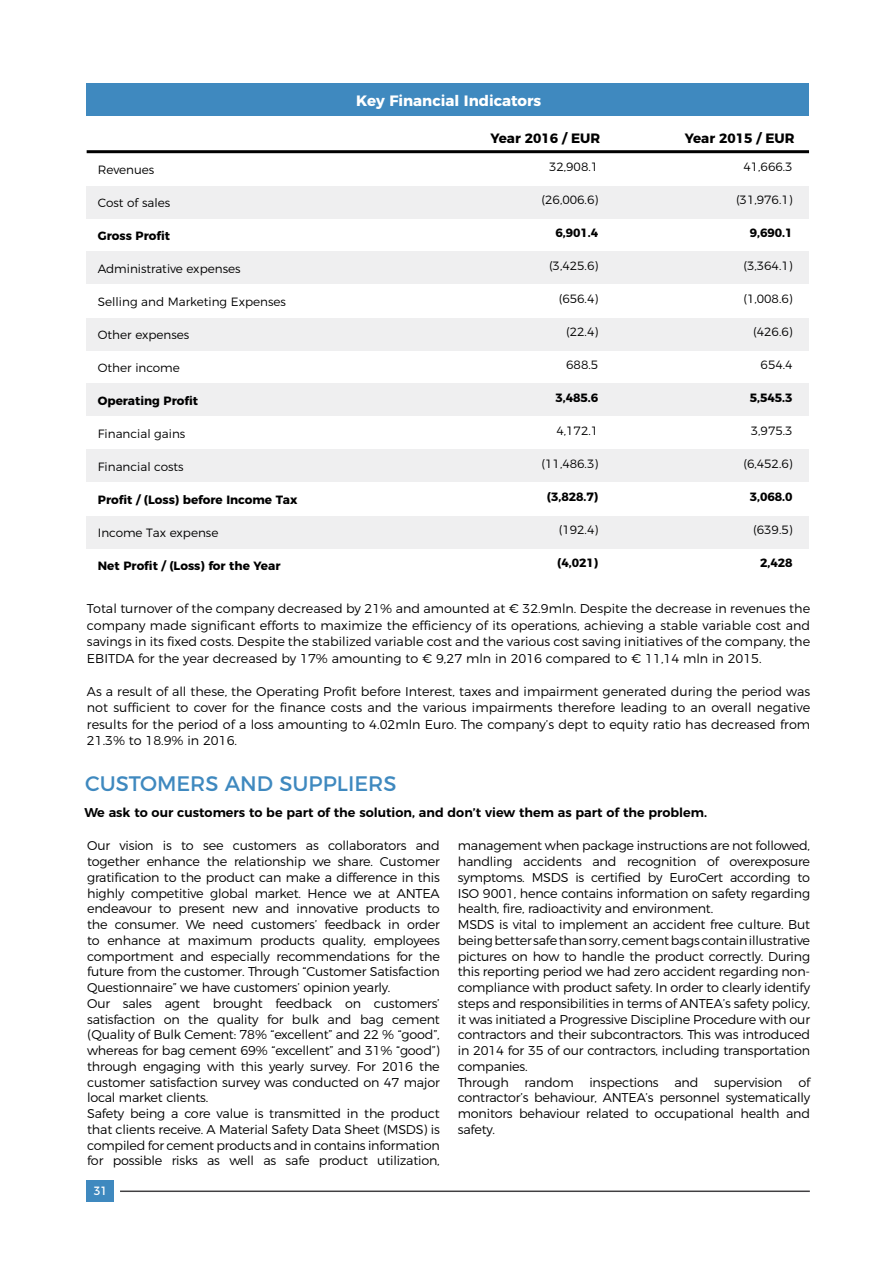
<style>
.page{position:relative;width:893px;height:1263px;background:#fff}
.page>*{position:absolute;margin:0;border:0;box-sizing:border-box;transform-origin:0 0}
.t1{font:21px "Montserrat";color:#3f89bf}
.t2{font:700 15px "Montserrat";color:#fff}
.t3{font:700 13.5px "Montserrat";color:#000}
.t4{font:300 12.75px/15.8px "Montserrat";letter-spacing:-.015em;color:#000}
.t5{font:600 12.75px "Montserrat";color:#000}
.t6{font:300 12px "Montserrat";color:#000}
.t7{font:700 12px "Montserrat";color:#000}
.t8{font:12px "Montserrat";color:#fff;scale:.91 1}
</style>
<div class="page">
<hr style="left:120px;top:1190px;width:690px;height:2px;background:#414042">
<div style="left:87px;top:1180px;width:27px;height:21px;background:#3f89bf"></div>
<div style="left:86px;top:83px;width:723px;height:33px;background:#3f89bf"></div>
<div style="left:86px;top:186px;width:723px;height:33px;background:#efeff0"></div>
<div style="left:86px;top:383px;width:723px;height:33px;background:#efeff0"></div>
<div style="left:86px;top:516px;width:723px;height:33px;background:#efeff0"></div>
<div style="left:86px;top:318px;width:723px;height:33px;background:#efeff0"></div>
<div style="left:86px;top:251px;width:723px;height:33px;background:#efeff0"></div>
<div style="left:86px;top:449px;width:723px;height:33px;background:#efeff0"></div>
<hr style="left:87px;top:150px;width:722px;height:3px;background:#000">
<p class="t6" style="left:98px;top:160px;width:58px">Revenues</p>
<p class="t6" style="left:98px;top:193px;width:74px">Cost of sales</p>
<p class="t7" style="left:98px;top:226px;width:74px">Gross Profit</p>
<p class="t6" style="left:98px;top:259px;width:144px">Administrative expenses</p>
<p class="t6" style="left:98px;top:292px;width:190px">Selling and Marketing Expenses</p>
<p class="t6" style="left:98px;top:325px;width:93px">Other expenses</p>
<p class="t6" style="left:98px;top:358px;width:84px">Other income</p>
<p class="t7" style="left:98px;top:391px;width:102px">Operating Profit</p>
<p class="t6" style="left:98px;top:424px;width:89px">Financial gains</p>
<p class="t6" style="left:98px;top:457px;width:87px">Financial costs</p>
<p class="t7" style="left:98px;top:490px;width:201px">Profit / (Loss) before Income Tax</p>
<p class="t6" style="left:98px;top:523px;width:122px">Income Tax expense</p>
<p class="t7" style="left:98px;top:556px;width:184px">Net Profit / (Loss) for the Year</p>
<p class="t2" style="left:356px;top:88px;width:187px">Key Financial Indicators</p>
<p class="t3" style="left:490px;top:127px;width:111px">Year 2016 / EUR</p>
<p class="t3" style="left:685px;top:127px;width:111px">Year 2015 / EUR</p>
<p class="t6" style="left:549px;top:158px;width:51px">32,908.1</p>
<p class="t6" style="left:542px;top:191px;width:58px">(26,006.6)</p>
<p class="t7" style="left:555px;top:223px;width:44px">6,901.4</p>
<p class="t6" style="left:549px;top:257px;width:51px">(3,425.6)</p>
<p class="t6" style="left:559px;top:290px;width:41px">(656.4)</p>
<p class="t6" style="left:566px;top:323px;width:34px">(22.4)</p>
<p class="t6" style="left:566px;top:356px;width:34px">688.5</p>
<p class="t7" style="left:555px;top:388px;width:44px">3,485.6</p>
<p class="t6" style="left:556px;top:422px;width:43px">4,172.1</p>
<p class="t6" style="left:542px;top:455px;width:58px">(11,486.3)</p>
<p class="t7" style="left:547px;top:487px;width:53px">(3,828.7)</p>
<p class="t6" style="left:559px;top:521px;width:41px">(192.4)</p>
<p class="t7" style="left:557px;top:553px;width:43px">(4,021)</p>
<p class="t6" style="left:743px;top:158px;width:51px">41,666.3</p>
<p class="t6" style="left:736px;top:191px;width:58px">(31,976.1)</p>
<p class="t7" style="left:750px;top:223px;width:44px">9,690.1</p>
<p class="t6" style="left:743px;top:257px;width:51px">(3,364.1)</p>
<p class="t6" style="left:743px;top:290px;width:51px">(1,008.6)</p>
<p class="t6" style="left:753px;top:323px;width:41px">(426.6)</p>
<p class="t6" style="left:761px;top:356px;width:34px">654.4</p>
<p class="t7" style="left:750px;top:388px;width:44px">5,545.3</p>
<p class="t6" style="left:751px;top:422px;width:43px">3,975.3</p>
<p class="t6" style="left:743px;top:455px;width:51px">(6,452.6)</p>
<p class="t7" style="left:750px;top:487px;width:44px">3,068.0</p>
<p class="t6" style="left:753px;top:521px;width:41px">(639.5)</p>
<p class="t7" style="left:760px;top:553px;width:34px">2,428</p>
<p class="t4" style="left:87px;top:599px;width:725px;line-height:16.5px;text-align:justify">Total turnover of the company decreased by 21% and amounted at € 32.9mln. Despite the decrease in revenues the company made significant efforts to maximize the efficiency of its operations, achieving a stable variable cost and savings in its fixed costs. Despite the stabilized variable cost and the various cost saving initiatives of the company, the EBITDA for the year decreased by 17% amounting to € 9,27 mln in 2016 compared to € 11,14 mln in 2015.</p>
<p class="t4" style="left:87px;top:682px;width:725px;line-height:16.5px;text-align:justify">As a result of all these, the Operating Profit before Interest, taxes and impairment generated during the period was not sufficient to cover for the finance costs and the various impairments therefore leading to an overall negative results for the period of a loss amounting to 4.02mln Euro. The company’s dept to equity ratio has decreased from 21.3% to 18.9% in 2016.</p>
<h1 class="t1" style="left:85px;top:767px;width:313px">CUSTOMERS AND SUPPLIERS</h1>
<p class="t5" style="left:84px;top:802px;width:624px">We ask to our customers to be part of the solution, and don’t view them as part of the problem.</p>
<p class="t4" style="left:87px;top:837px;width:354px">Our vision is to see customers as collaborators and together enhance the relationship we share. Customer gratification to the product can make a difference in this highly competitive global market. Hence we at ANTEA endeavour to present new and innovative products to the consumer. We need customers’ feedback in order to enhance at maximum products quality, employees comportment and especially recommendations for the future from the customer. Through “Customer Satisfaction Questionnaire” we have customers’ opinion yearly.<br>Our sales agent brought feedback on customers’ satisfaction on the quality for bulk and bag cement (Quality of Bulk Cement: 78% “excellent” and 22 % “good”, whereas for bag cement 69% “excellent” and 31% “good”) through engaging with this yearly survey. For 2016 the customer satisfaction survey was conducted on 47 major local market clients.<br>Safety being a core value is transmitted in the product that clients receive. A Material Safety Data Sheet (MSDS) is compiled for cement products and in contains information for possible risks as well as safe product utilization,</p>
<p class="t8" style="left:94px;top:1181px;width:16px">31</p>
<p class="t4" style="left:458px;top:837px;width:354px">management when package instructions are not followed, handling accidents and recognition of overexposure symptoms. MSDS is certified by EuroCert according to ISO 9001, hence contains information on safety regarding health, fire, radioactivity and environment.<br>MSDS is vital to implement an accident free culture. But being better safe than sorry, cement bags contain illustrative pictures on how to handle the product correctly. During this reporting period we had zero accident regarding non&shy;compliance with product safety. In order to clearly identify steps and responsibilities in terms of ANTEA’s safety policy, it was initiated a Progressive Discipline Procedure with our contractors and their subcontractors. This was introduced in 2014 for 35 of our contractors, including transportation companies.<br>Through random inspections and supervision of contractor’s behaviour, ANTEA’s personnel systematically monitors behaviour related to occupational health and safety.</p>
</div>
